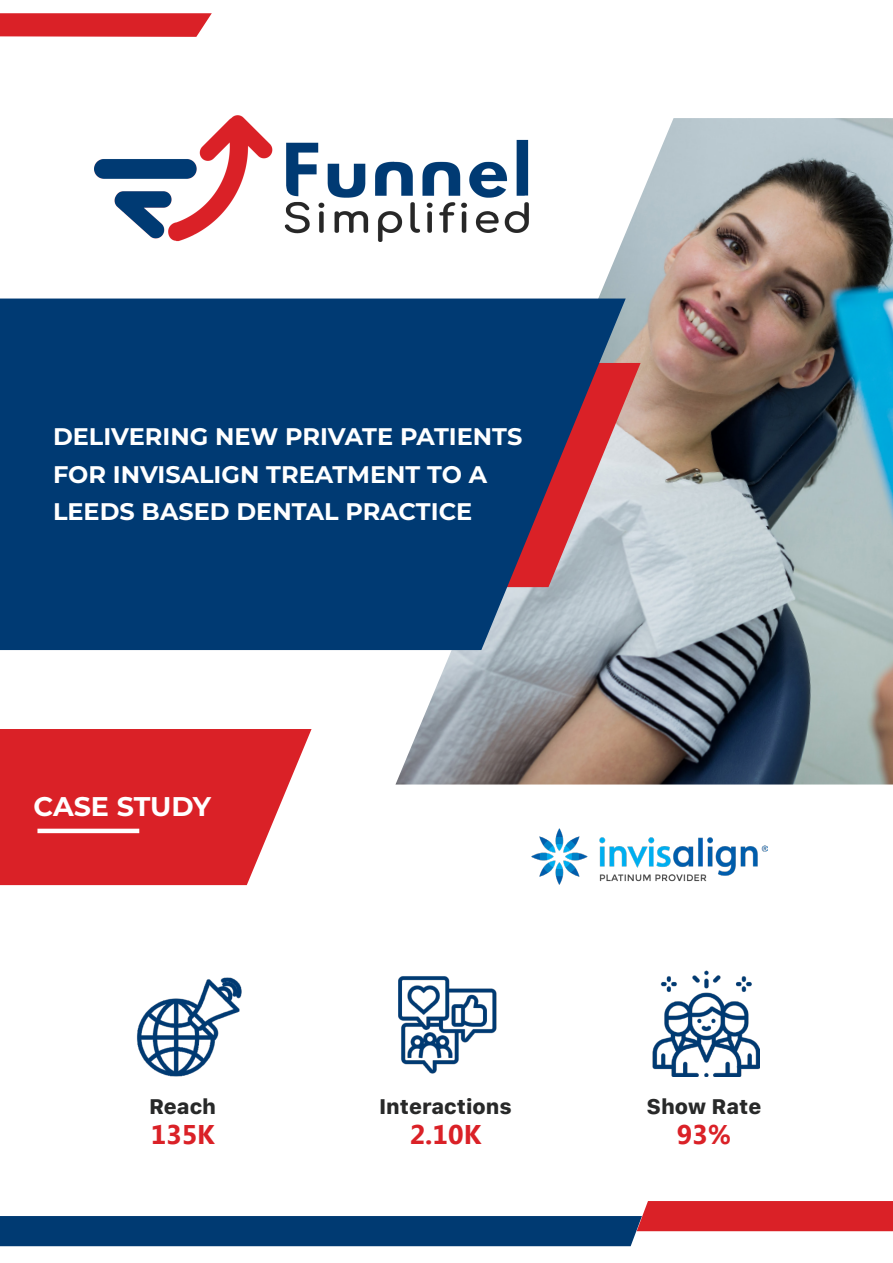
<style>
.page{position:relative;width:893px;height:1263px;background:#fff}
.page>*{position:absolute;margin:0;border:0;box-sizing:border-box;transform-origin:0 0}
.t1{font:700 27px "Segoe UI";color:#da2127}
.t2{font:700 27px "Montserrat";letter-spacing:-.01em;color:#fff}
.t3{font:700 24px/37.5px "Montserrat";color:#fff}
.t4{font:800 21px "SFUI Text";color:#282929}
</style>
<div class="page">
<svg style="left:0;top:13px;width:212px;height:24px;background:#dc2e34"></svg>
<img style="left:395px;top:118px;width:498px;height:666px">
<svg style="left:0;top:729px;width:312px;height:156px;background:#dd353a"></svg>
<svg style="left:0;top:1201px;width:893px;height:45px"></svg>
<svg style="left:626px;top:363px;width:15px;height:224px;background:#ccbdbe"></svg>
<svg style="left:0;top:299px;width:626px;height:351px;background:#164376"></svg>
<img style="left:532px;top:828px;width:235px;height:56px">
<hr style="left:37px;top:829px;width:102px;height:4px;background:#fff">
<img style="left:398px;top:976px;width:99px;height:98px">
<img style="left:137px;top:977px;width:105px;height:100px">
<img style="left:652px;top:970px;width:108px;height:107px">
<img style="left:94px;top:115px;width:435px;height:127px">
<p class="t3" style="left:53px;top:417px;width:471px">DELIVERING NEW PRIVATE PATIENTS<br>FOR INVISALIGN TREATMENT TO A<br>LEEDS BASED DENTAL PRACTICE</p>
<p class="t2" style="left:34px;top:787px;width:179px">CASE STUDY</p>
<p class="t4" style="left:149px;top:1090px;width:68px">Reach</p>
<p class="t1" style="left:151px;top:1119px;width:66px">135K</p>
<p class="t4" style="left:379px;top:1090px;width:134px">Interactions</p>
<p class="t1" style="left:410px;top:1119px;width:73px">2.10K</p>
<p class="t4" style="left:646px;top:1090px;width:116px">Show Rate</p>
<p class="t1" style="left:677px;top:1119px;width:56px">93%</p>
</div>
